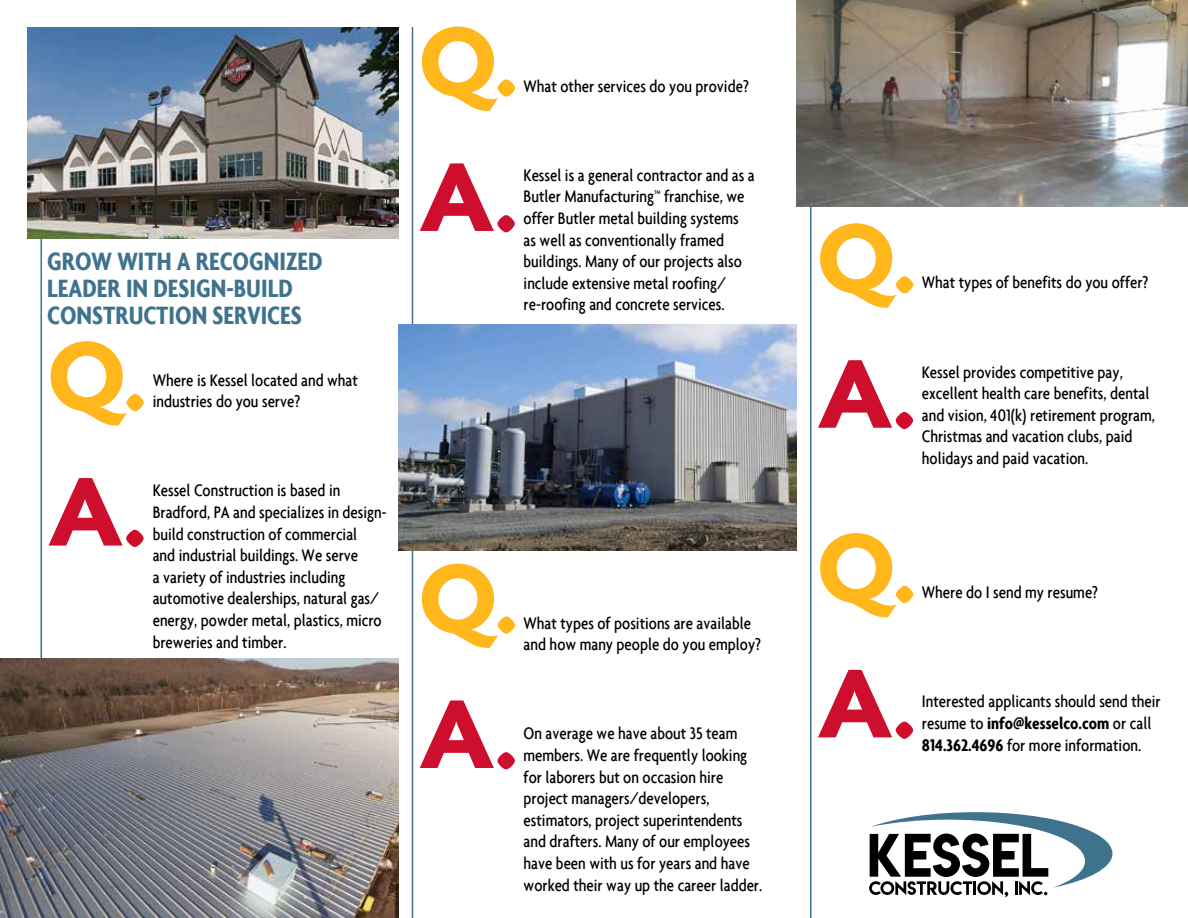
<style>
.page{position:relative;width:1188px;height:918px;background:#fff}
.page>*{position:absolute;margin:0;border:0;box-sizing:border-box;transform-origin:0 0}
.t1{font:700 105px "Agenda";color:#ffb71b}
.t2{font:700 105px "Agenda";color:#ce0e2d;scale:1.16 1}
.t3{font:700 condensed 27px/27px "Agenda";color:#3f738d}
.t4{font:500 condensed 18px/21.6px "Agenda";color:#000}
.s1{font-weight:700}
</style>
<div class="page">
<hr style="left:810px;top:27px;width:2px;height:891px;background:#3f738d">
<hr style="left:40px;top:27px;width:2px;height:891px;background:#3f738d">
<hr style="left:412px;top:27px;width:1px;height:891px;background:#3f738d">
<img style="left:0;top:658px;width:398px;height:260px">
<img style="left:796px;top:0;width:392px;height:206px">
<img style="left:398px;top:324px;width:398px;height:227px">
<img style="left:27px;top:27px;width:371px;height:211px">
<svg style="left:869px;top:812px;width:243px;height:85px"></svg>
<h2 class="t3" style="left:47px;top:248px;width:277px">GROW WITH A RECOGNIZED<br>LEADER IN DESIGN-BUILD<br>CONSTRUCTION SERVICES</h2>
<h1 class="t1" style="left:47px;top:312px;width:101px">Q.</h1>
<p class="t4" style="left:153px;top:369px;width:207px">Where is Kessel located and what industries do you serve?</p>
<h1 class="t2" style="left:47px;top:448px;width:87px">A.</h1>
<p class="t4" style="left:153px;top:480px;width:235px">Kessel Construction is based in Bradford, PA and specializes in design&shy;build construction of commercial<br>and industrial buildings. We serve<br>a variety of industries including automotive dealerships, natural gas/ energy, powder metal, plastics, micro breweries and timber.</p>
<h1 class="t1" style="left:418px;top:-3px;width:101px">Q.</h1>
<p class="t4" style="left:524px;top:75px;width:227px">What other services do you provide?</p>
<h1 class="t2" style="left:418px;top:133px;width:87px">A.</h1>
<p class="t4" style="left:524px;top:164px;width:233px">Kessel is a general contractor and as a Butler Manufacturing™ franchise, we offer Butler metal building systems as well as conventionally framed buildings. Many of our projects also include extensive metal roofing/ re-roofing and concrete services.</p>
<h1 class="t1" style="left:418px;top:534px;width:101px">Q.</h1>
<p class="t4" style="left:524px;top:612px;width:239px">What types of positions are available and how many people do you employ?</p>
<h1 class="t2" style="left:418px;top:670px;width:87px">A.</h1>
<p class="t4" style="left:524px;top:722px;width:240px">On average we have about 35 team members. We are frequently looking for laborers but on occasion hire project managers/developers, estimators, project superintendents and drafters. Many of our employees have been with us for years and have worked their way up the career ladder.</p>
<h1 class="t1" style="left:817px;top:194px;width:101px">Q.</h1>
<p class="t4" style="left:922px;top:271px;width:228px">What types of benefits do you offer?</p>
<h1 class="t2" style="left:817px;top:330px;width:87px">A.</h1>
<p class="t4" style="left:922px;top:361px;width:235px">Kessel provides competitive pay, excellent health care benefits, dental and vision, 401(k) retirement program, Christmas and vacation clubs, paid holidays and paid vacation.</p>
<h1 class="t1" style="left:817px;top:504px;width:101px">Q.</h1>
<p class="t4" style="left:922px;top:581px;width:178px">Where do I send my resume?</p>
<h1 class="t2" style="left:817px;top:639px;width:87px">A.</h1>
<p class="t4" style="left:922px;top:690px;width:240px">Interested applicants should send their resume to <span class="s1">info@kesselco.com</span> or call<br><span class="s1">814.362.4696</span> for more information.</p>
</div>
